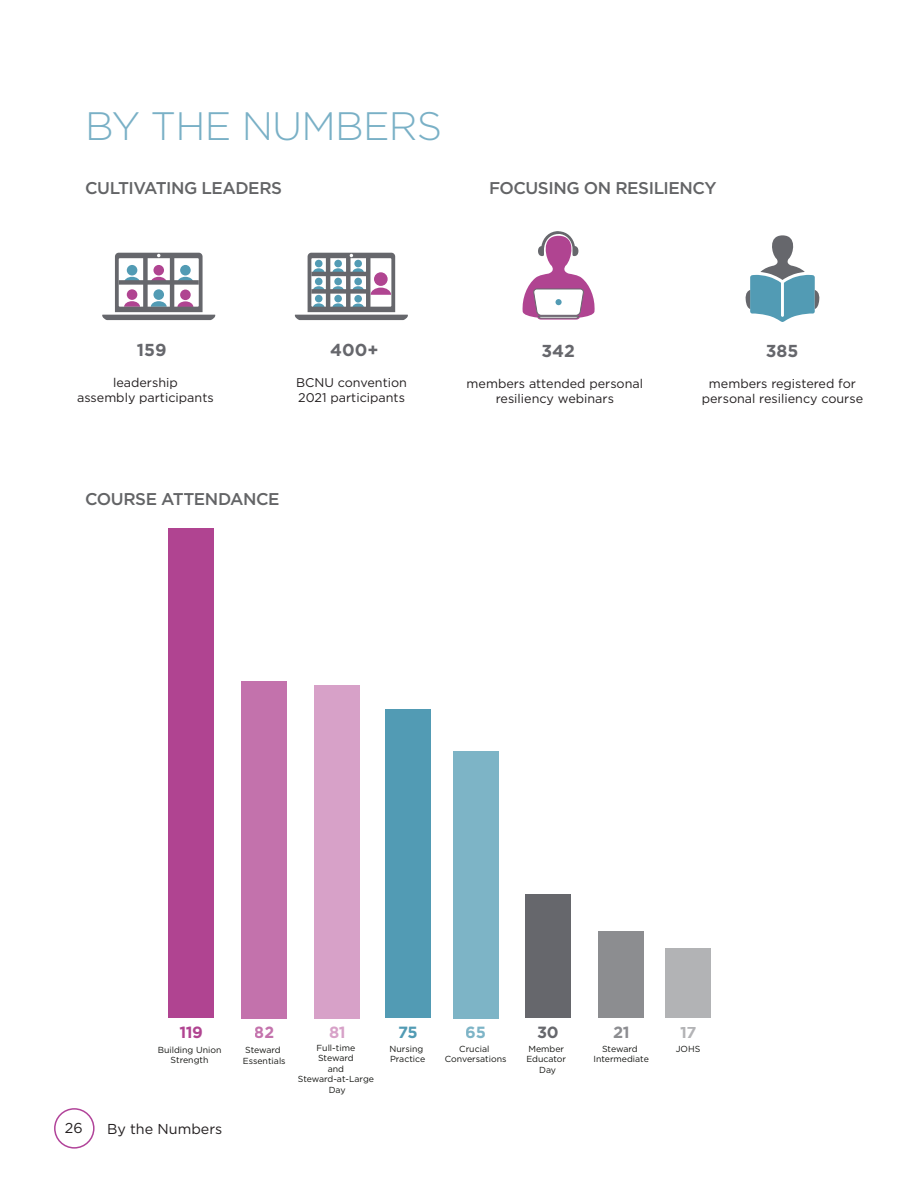
<style>
.page{position:relative;width:918px;height:1188px;background:#fff}
.page>*{position:absolute;margin:0;border:0;box-sizing:border-box;transform-origin:0 0}
._1_AR_Headline{font:300 39.6px "Gotham";letter-spacing:-.02em;color:#79b0c6}
.t1{font:700 17.4px "Gotham";color:#66676c}
._1_Sidebar_Head{font:500 16.95px "Gotham";letter-spacing:-.025em;color:#636466}
.t2{font:700 16.2px "Gotham";letter-spacing:-.03em;color:#b04491}
.t3{font:700 16.2px "Gotham";color:#66676c}
.t4{font:700 16.2px "Gotham";color:#529bb4}
._1_AR_folio{font:14.4px "Gotham";color:#231f20}
.t5{font:12.6px/15.1px "Gotham";color:#231f20;text-align:center}
.t6{font:8.7px/10.5px "Gotham";color:#151613;text-align:center}
</style>
<div class="page">
<div style="left:54px;top:1108px;width:41px;height:41px;border:2px solid #b14399;border-radius:50%"></div>
<div style="left:168px;top:529px;width:46px;height:489px;background:#b04491"></div>
<div style="left:241px;top:681px;width:46px;height:337px;background:#c372ac"></div>
<div style="left:314px;top:685px;width:46px;height:333px;background:#d7a1c8"></div>
<div style="left:385px;top:710px;width:46px;height:308px;background:#529bb4"></div>
<div style="left:453px;top:751px;width:46px;height:267px;background:#7db4c6"></div>
<div style="left:525px;top:895px;width:46px;height:123px;background:#66676c"></div>
<div style="left:598px;top:932px;width:46px;height:86px;background:#8c8d90"></div>
<div style="left:665px;top:948px;width:46px;height:70px;background:#b2b3b5"></div>
<svg style="left:102px;top:253px;width:113px;height:67px"></svg>
<svg style="left:295px;top:253px;width:113px;height:67px"></svg>
<svg style="left:522px;top:231px;width:73px;height:89px"></svg>
<svg style="left:745px;top:235px;width:75px;height:87px"></svg>
<p class="_1_AR_Headline" style="left:85px;top:101px;width:358px">BY THE NUMBERS</p>
<p class="_1_Sidebar_Head" style="left:85px;top:177px;width:198px">CULTIVATING LEADERS</p>
<p class="_1_Sidebar_Head" style="left:489px;top:177px;width:229px">FOCUSING ON RESILIENCY</p>
<p class="t1" style="left:137px;top:338px;width:31px">159</p>
<p class="t1" style="left:330px;top:338px;width:50px">400+</p>
<p class="t1" style="left:541px;top:339px;width:35px">342</p>
<p class="t1" style="left:766px;top:339px;width:34px">385</p>
<p class="t5" style="left:467px;top:375px;width:178px">members attended personal resiliency webinars</p>
<p class="t5" style="left:702px;top:375px;width:163px">members registered for personal resiliency course</p>
<p class="t5" style="left:77px;top:375px;width:138px">leadership<br>assembly participants</p>
<p class="t5" style="left:296px;top:375px;width:112px;text-align:left">BCNU convention<br>2021 participants</p>
<p class="_1_Sidebar_Head" style="left:85px;top:488px;width:196px">COURSE ATTENDANCE</p>
<p class="t2" style="left:179px;top:1022px;width:25px">119</p>
<h3 class="t2" style="left:255px;top:1022px;width:21px">82</h3>
<h3 class="t2" style="left:329px;top:1022px;width:18px">81</h3>
<p class="t4" style="left:398px;top:1022px;width:21px">75</p>
<h3 class="t4" style="left:466px;top:1022px;width:22px">65</h3>
<p class="t3" style="left:537px;top:1022px;width:23px">30</p>
<h3 class="t3" style="left:613px;top:1022px;width:18px">21</h3>
<h3 class="t3" style="left:680px;top:1022px;width:18px">17</h3>
<h3 class="_1_AR_folio" style="left:65px;top:1119px;width:19px">26</h3>
<p class="t6" style="left:158px;top:1044px;width:65px">Building Union<br>Strength</p>
<p class="_1_AR_folio" style="left:107px;top:1120px;width:117px">By the Numbers</p>
<p class="t6" style="left:243px;top:1045px;width:44px;text-align:left">Steward<br>Essentials</p>
<p class="t6" style="left:298px;top:1042px;width:78px">Full-time<br>Steward<br>and<br>Steward-at-Large<br>Day</p>
<p class="t6" style="left:390px;top:1043px;width:37px;text-align:left">Nursing<br>Practice</p>
<p class="t6" style="left:445px;top:1043px;width:63px">Crucial<br>Conversations</p>
<p class="t6" style="left:526px;top:1043px;width:41px">Member<br>Educator<br>Day</p>
<p class="t6" style="left:602px;top:1043px;width:37px">Steward</p>
<p class="t6" style="left:676px;top:1043px;width:26px">JOHS</p>
<p class="t6" style="left:593px;top:1054px;width:57px">Intermediate</p>
</div>
